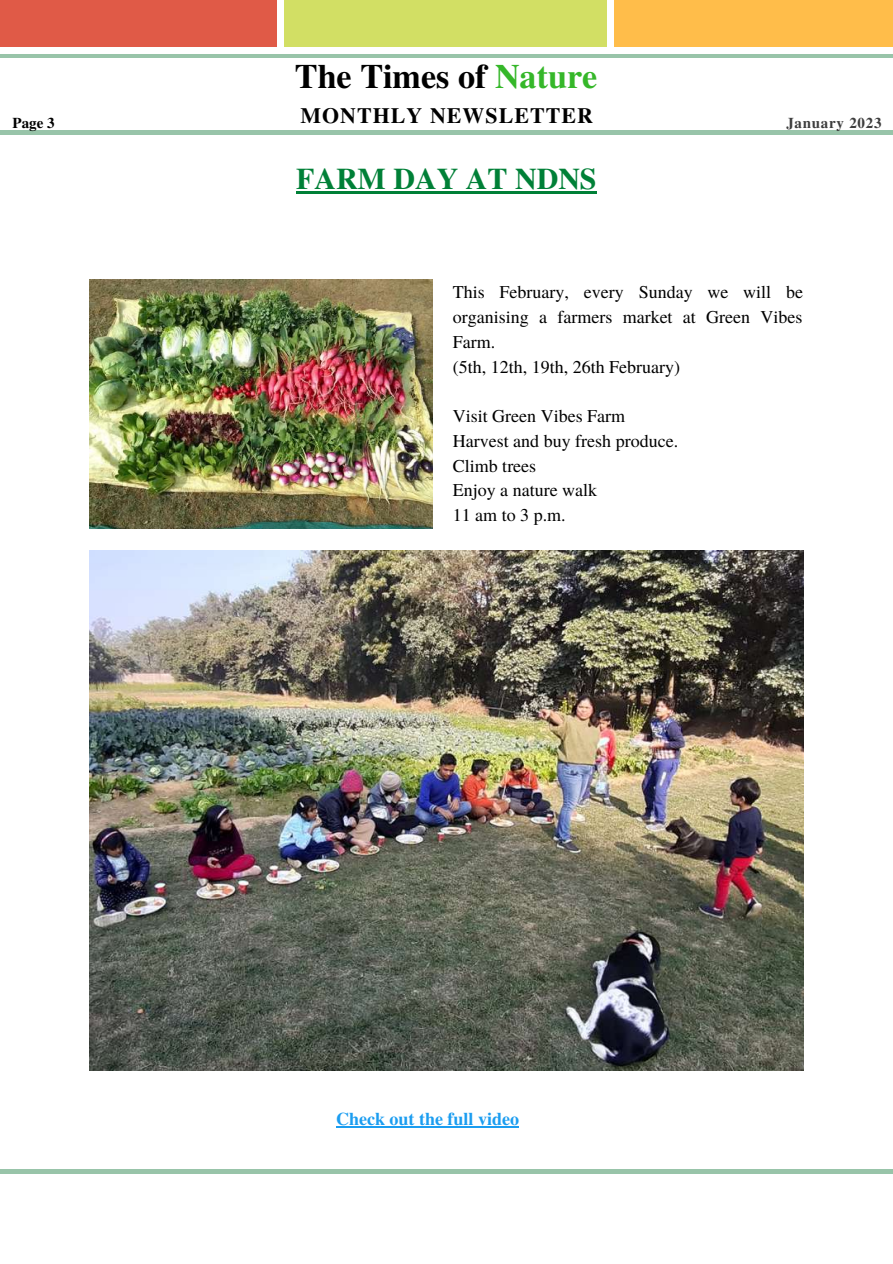
<style>
.page{position:relative;width:893px;height:1264px;background:#fff}
.page>*{position:absolute;margin:0;border:0;box-sizing:border-box;transform-origin:0 0}
.t1{font:700 34.2px "Te X Gyre Termes";color:#000}
.t2{font:700 30px "Te X Gyre Termes";color:#008037}
.t3{font:700 21.9px "Te X Gyre Termes";letter-spacing:.05em;color:#000}
.t4{font:18px/24.8px "Te X Gyre Termes";color:#000}
.t5{font:700 18px "Te X Gyre Termes";color:#1b9df0}
.t6{font:700 15px "Te X Gyre Termes";letter-spacing:.05em;color:#3d3d3d}
.t7{font:700 15px "Te X Gyre Termes";color:#000}
.s1{color:#35b729}
</style>
<div class="page">
<div style="left:0;top:0;width:276px;height:47px;background:#e05a47"></div>
<div style="left:284px;top:0;width:322px;height:47px;background:#d2df64"></div>
<div style="left:614px;top:0;width:278px;height:47px;background:#ffbd4a"></div>
<hr style="left:0;top:55px;width:892px;height:3px;background:#98c4a9">
<hr style="left:0;top:131px;width:892px;height:3px;background:#98c4a9">
<hr style="left:0;top:1169px;width:892px;height:4px;background:#98c4a9">
<img style="left:89px;top:279px;width:343px;height:250px">
<img style="left:89px;top:550px;width:714px;height:520px">
<hr style="left:336px;top:1126px;width:183px;height:1px;background:#1b9df0">
<hr style="left:296px;top:191px;width:300px;height:2px;background:#008037">
<p class="t7" style="left:13px;top:111px;width:44px">Page 3</p>
<h1 class="t1" style="left:295px;top:50px;width:304px">The Times of <span class="s1">Nature</span></h1>
<p class="t3" style="left:300px;top:98px;width:294px">MONTHLY NEWSLETTER</p>
<h2 class="t2" style="left:296px;top:155px;width:302px">FARM DAY AT NDNS</h2>
<p class="t6" style="left:786px;top:111px;width:97px">January 2023</p>
<p class="t4" style="left:453px;top:279px;width:352px">This February, every Sunday we will be organising a farmers market at Green Vibes<br>Farm.<br>(5th, 12th, 19th, 26th February)</p>
<p class="t4" style="left:453px;top:403px;width:227px">Visit Green Vibes Farm<br>Harvest and buy fresh produce.<br>Climb trees<br>Enjoy a nature walk<br>11 am to 3 p.m.</p>
<p class="t5" style="left:336px;top:1104px;width:184px">Check out the full video</p>
</div>
